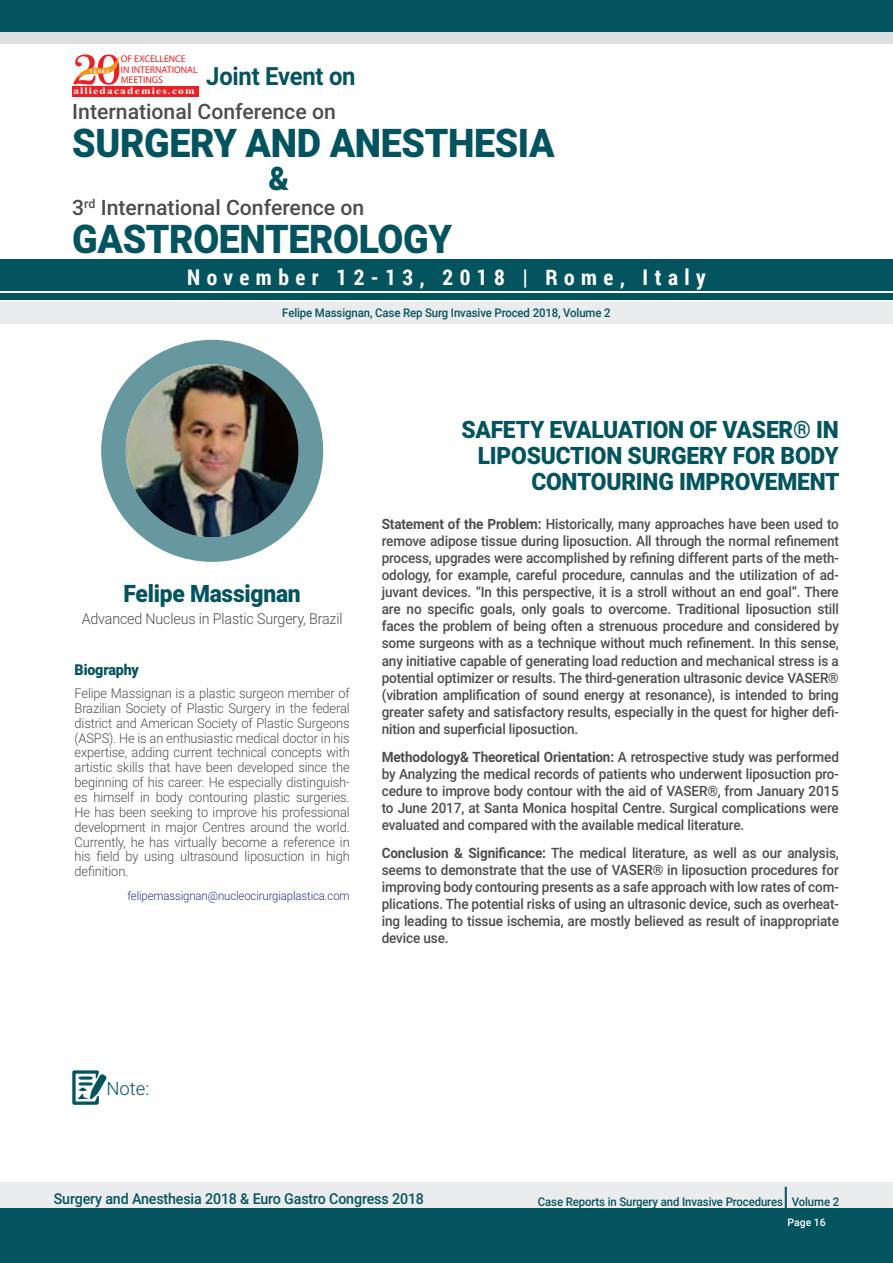
<style>
.page{position:relative;width:893px;height:1263px;background:#fff}
.page>*{position:absolute;margin:0;border:0;box-sizing:border-box;transform-origin:0 0}
.t1{font:900 39.6px "Roboto";letter-spacing:-.01em;color:#04545f;scale:.95 1}
.t2{font:900 32.55px "Roboto";color:#04545f;scale:.95 1}
.t3{font:500 27px "Roboto";color:#04545f;scale:.95 1}
.t4{font:700 25.05px "Roboto";letter-spacing:-.01em;color:#04545f;scale:.95 1}
.t5{font:900 24px/26.4px "Roboto";letter-spacing:-.01em;color:#04545f;text-align:right;scale:.95 1}
.t6{font:700 21.6px "Roboto Condensed";letter-spacing:.3em;color:#fff}
.t7{font:500 21.15px "Roboto";color:#4d4d4f}
.t8{font:300 18.45px "Roboto";color:#04545f}
.t9{font:500 15px "Roboto";letter-spacing:-.01em;color:#04545f;scale:.95 1}
.t10{font:300 15px "Roboto";letter-spacing:-.01em;color:#4d4d4f;scale:.95 1}
.t11{font:900 15px "Roboto";letter-spacing:-.01em;color:#04545f;scale:.95 1}
.t12{font:500 14.25px/17.1px "Roboto";letter-spacing:-.01em;color:#4d4d4f;text-align:justify;scale:.95 1}
.t13{font:300 13.5px/14.9px "Roboto";letter-spacing:-.01em;color:#4d4d4f;text-align:justify;scale:.95 1}
.t14{font:500 12px "Roboto";letter-spacing:-.01em;color:#04545f;scale:.95 1}
.t15{font:300 12px "Roboto";letter-spacing:-.01em;color:#2e3092;scale:.95 1}
.t16{font:500 10.5px "Roboto";color:#fff}
.t17{font:9.75px/10.5px "Myriad Pro";color:#ed1f24}
.t18{font:700 9.75px "Times New Roman";letter-spacing:.1em;color:#fff;scale:1.18 1}
.t19{font:4.95px "Oregon LDO Black";letter-spacing:.24em;color:#fff;scale:1.06 1}
.s1{font-weight:700}
</style>
<div class="page">
<div style="left:0;top:13px;width:893px;height:31px;background:#dcdfe2"></div>
<div style="left:0;top:1182px;width:893px;height:27px;background:#ebeced"></div>
<div style="left:0;top:1209px;width:893px;height:54px;background:#04545f"></div>
<div style="left:0;top:259px;width:893px;height:31px;background:#04545f"></div>
<div style="left:0;top:0;width:893px;height:31px;background:#04545f"></div>
<div style="left:0;top:293px;width:893px;height:7px;background:#04545f"></div>
<svg style="left:72px;top:1070px;width:35px;height:35px"></svg>
<div style="left:0;top:302px;width:893px;height:21px;background:#ebeced"></div>
<div style="left:72px;top:86px;width:127px;height:10px;background:#ed1f24"></div>
<svg style="left:74px;top:54px;width:46px;height:31px"></svg>
<div style="left:101px;top:340px;width:222px;height:222px;background:#68989f;border-radius:50%"></div>
<img style="left:126px;top:364px;width:173px;height:173px;border-radius:86px">
<p class="t17" style="left:121px;top:54px;width:79px">OF EXCELLENCE<br>IN INTERNATIONAL<br>MEETINGS</p>
<p class="t18" style="left:73px;top:84px;width:104px">alliedacademies.com</p>
<p class="t19" style="left:90px;top:68px;width:20px">YEARS</p>
<h3 class="t4" style="left:206px;top:59px;width:159px">Joint Event on</h3>
<h3 class="t7" style="left:72px;top:96px;width:265px">International Conference on</h3>
<h1 class="t1" style="left:72px;top:115px;width:509px">SURGERY AND ANESTHESIA</h1>
<h2 class="t2" style="left:269px;top:156px;width:23px">&amp;</h2>
<h1 class="t1" style="left:72px;top:212px;width:401px">GASTROENTEROLOGY</h1>
<h3 class="t7" style="left:72px;top:193px;width:294px">3<sup>rd</sup> International Conference on</h3>
<h3 class="t6" style="left:187px;top:262px;width:520px">November 12-13, 2018 | Rome, Italy</h3>
<p class="t14" style="left:282px;top:304px;width:347px">Felipe Massignan, Case Rep Surg Invasive Proced 2018, Volume 2</p>
<h3 class="t5" style="left:124px;top:579px;width:188px">Felipe Massignan</h3>
<p class="t10" style="left:82px;top:608px;width:276px">Advanced Nucleus in Plastic Surgery, Brazil</p>
<p class="t11" style="left:75px;top:659px;width:69px">Biography</p>
<p class="t13" style="left:75px;top:685px;width:291px">Felipe Massignan is a plastic surgeon member of Brazilian Society of Plastic Surgery in the federal district and American Society of Plastic Surgeons (ASPS). He is an enthusiastic medical doctor in his expertise, adding current technical concepts with artistic skills that have been developed since the beginning of his career. He especially distinguish&shy;es himself in body contouring plastic surgeries.<br>He has been seeking to improve his professional development in major Centres around the world.<br>Currently, he has virtually become a reference in his field by using ultrasound liposuction in high definition.</p>
<p class="t15" style="left:127px;top:887px;width:236px">felipemassignan@nucleocirurgiaplastica.com</p>
<h3 class="t5" style="left:461px;top:415px;width:400px">SAFETY EVALUATION OF VASER® IN<br>LIPOSUCTION SURGERY FOR BODY<br>CONTOURING IMPROVEMENT</h3>
<p class="t12" style="left:382px;top:515px;width:483px"><span class="s1">Statement of the Problem:</span> Historically, many approaches have been used to remove adipose tissue during liposuction. All through the normal refinement process, upgrades were accomplished by refining different parts of the meth&shy;odology, for example, careful procedure, cannulas and the utilization of ad&shy;juvant devices. “In this perspective, it is a stroll without an end goal”. There are no specific goals, only goals to overcome. Traditional liposuction still faces the problem of being often a strenuous procedure and considered by some surgeons with as a technique without much refinement. In this sense, any initiative capable of generating load reduction and mechanical stress is a potential optimizer or results. The third-generation ultrasonic device VASER® (vibration amplification of sound energy at resonance), is intended to bring greater safety and satisfactory results, especially in the quest for higher defi&shy;nition and superficial liposuction.</p>
<p class="t12" style="left:382px;top:747px;width:483px"><span class="s1">Methodology&amp; Theoretical Orientation:</span> A retrospective study was performed by Analyzing the medical records of patients who underwent liposuction pro&shy;cedure to improve body contour with the aid of VASER®, from January 2015 to June 2017, at Santa Monica hospital Centre. Surgical complications were evaluated and compared with the available medical literature.</p>
<p class="t12" style="left:382px;top:844px;width:483px"><span class="s1">Conclusion &amp; Significance:</span> The medical literature, as well as our analysis, seems to demonstrate that the use of VASER® in liposuction procedures for improving body contouring presents as a safe approach with low rates of com&shy;plications. The potential risks of using an ultrasonic device, such as overheat&shy;ing leading to tissue ischemia, are mostly believed as result of inappropriate device use.</p>
<p class="t8" style="left:106px;top:1075px;width:44px">Note:</p>
<p class="t9" style="left:54px;top:1188px;width:391px">Surgery and Anesthesia 2018 &amp; Euro Gastro Congress 2018</p>
<p class="t14" style="left:538px;top:1193px;width:260px">Case Reports in Surgery and Invasive Procedures</p>
<h3 class="t3" style="left:783px;top:1177px;width:8px">|</h3>
<p class="t14" style="left:792px;top:1193px;width:51px">Volume 2</p>
<p class="t16" style="left:787px;top:1215px;width:40px">Page 16</p>
</div>
